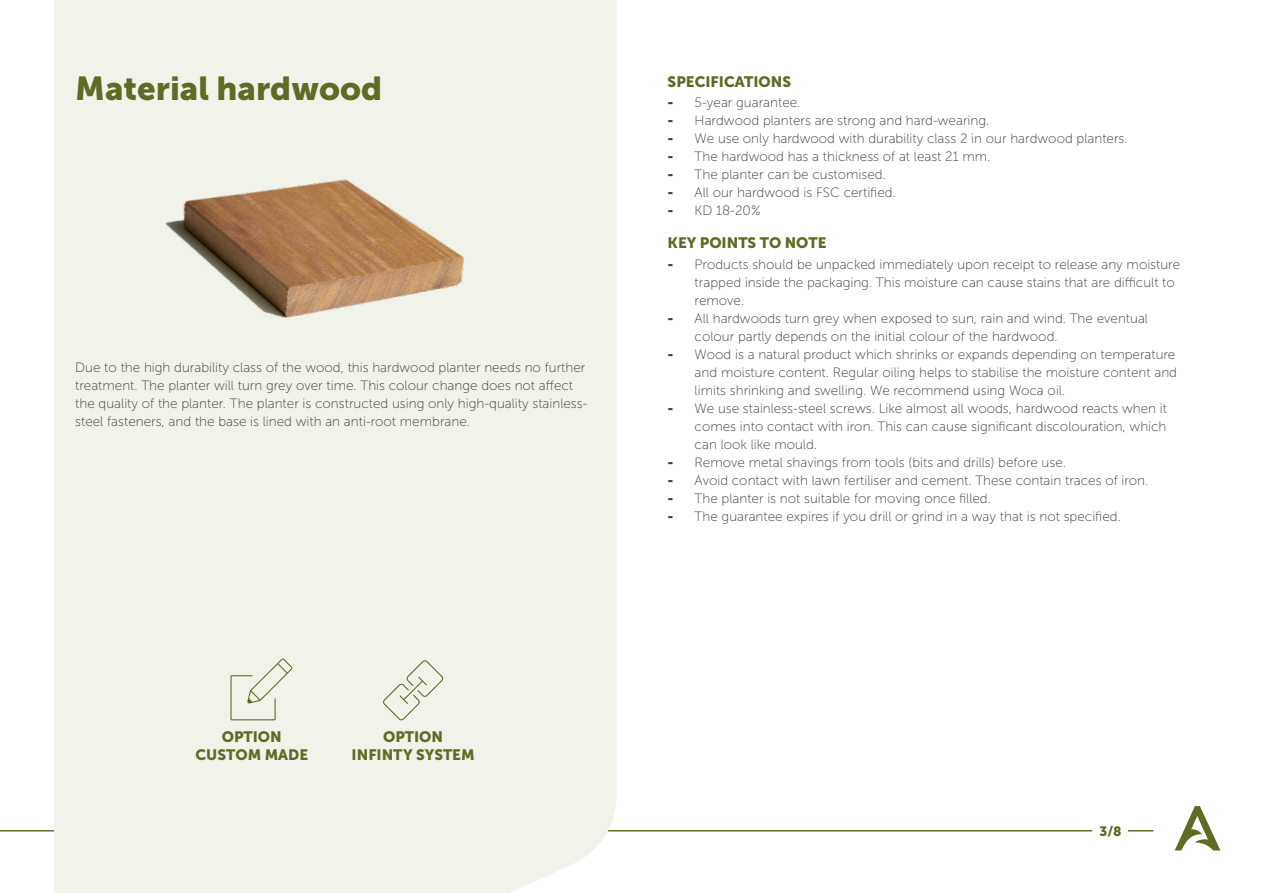
<style>
.page{position:relative;width:1263px;height:893px;background:#fff}
.page>*{position:absolute;margin:0;border:0;box-sizing:border-box;transform-origin:0 0}
.t1{font:33px "Museo Sans 900";color:#5f6b24}
.t2{font:15px/18px "Museo Sans 900";color:#5f6b24;text-align:center}
.t3{font:13.5px/18px "Museo Sans 100";color:#3c3c3b}
.t4{font:13.5px "Museo Sans 900";color:#5f6b24}
.s1{font-family:"Museo Sans 900"}
</style>
<div class="page">
<svg style="left:1175px;top:806px;width:45px;height:44px"></svg>
<svg style="left:1128px;top:830px;width:25px;height:1px"></svg>
<hr style="left:0;top:830px;width:80px;height:1px;background:#5f6b24">
<hr style="left:217px;top:830px;width:875px;height:1px;background:#5f6b24">
<div style="left:54px;top:0;width:563px;height:893px;background:#f1f3eb"></div>
<img style="left:119px;top:142px;width:419px;height:200px">
<svg style="left:230px;top:658px;width:63px;height:62px;background:#e5e8db"></svg>
<svg style="left:383px;top:660px;width:60px;height:60px;background:#e6e9dc"></svg>
<h1 class="t1" style="left:75px;top:70px;width:308px">Material hardwood</h1>
<p class="t3" style="left:75px;top:359px;width:514px">Due to the high durability class of the wood, this hardwood planter needs no further treatment. The planter will turn grey over time. This colour change does not affect the quality of the planter. The planter is constructed using only high-quality stainless&shy;steel fasteners, and the base is lined with an anti-root membrane.</p>
<p class="t2" style="left:668px;top:72px;width:125px">SPECIFICATIONS</p>
<p class="t3" style="left:668px;top:94px;width:134px"><span class="s1">-</span> 5-year guarantee.</p>
<p class="t3" style="left:668px;top:112px;width:323px"><span class="s1">-</span> Hardwood planters are strong and hard-wearing.</p>
<p class="t3" style="left:668px;top:130px;width:462px"><span class="s1">-</span> We use only hardwood with durability class 2 in our hardwood planters.</p>
<p class="t3" style="left:668px;top:148px;width:324px"><span class="s1">-</span> The hardwood has a thickness of at least 21 mm.</p>
<p class="t3" style="left:668px;top:166px;width:220px"><span class="s1">-</span> The planter can be customised.</p>
<p class="t3" style="left:668px;top:184px;width:230px"><span class="s1">-</span> All our hardwood is FSC certified.</p>
<p class="t3" style="left:668px;top:202px;width:94px"><span class="s1">-</span> KD 18-20%</p>
<p class="t2" style="left:668px;top:233px;width:161px">KEY POINTS TO NOTE</p>
<p class="t3" style="left:695px;top:255px;width:487px;text-indent:-27px"><span class="s1">-</span> Products should be unpacked immediately upon receipt to release any moisture trapped inside the packaging. This moisture can cause stains that are difficult to remove.</p>
<p class="t3" style="left:695px;top:309px;width:455px;text-indent:-27px"><span class="s1">-</span> All hardwoods turn grey when exposed to sun, rain and wind. The eventual colour partly depends on the initial colour of the hardwood.</p>
<p class="t3" style="left:695px;top:345px;width:484px;text-indent:-27px"><span class="s1">-</span> Wood is a natural product which shrinks or expands depending on temperature and moisture content. Regular oiling helps to stabilise the moisture content and limits shrinking and swelling. We recommend using Woca oil.</p>
<p class="t3" style="left:695px;top:399px;width:474px;text-align:justify;text-indent:-27px"><span class="s1">-</span> We use stainless-steel screws. Like almost all woods, hardwood reacts when it comes into contact with iron. This can cause significant discolouration, which can look like mould.</p>
<p class="t3" style="left:668px;top:453px;width:400px"><span class="s1">-</span> Remove metal shavings from tools (bits and drills) before use.</p>
<p class="t3" style="left:668px;top:471px;width:482px"><span class="s1">-</span> Avoid contact with lawn fertiliser and cement. These contain traces of iron.</p>
<p class="t3" style="left:668px;top:489px;width:325px"><span class="s1">-</span> The planter is not suitable for moving once filled.</p>
<p class="t3" style="left:668px;top:507px;width:455px"><span class="s1">-</span> The guarantee expires if you drill or grind in a way that is not specified.</p>
<p class="t2" style="left:195px;top:728px;width:114px">OPTION<br>CUSTOM MADE</p>
<p class="t2" style="left:352px;top:728px;width:125px">OPTION<br>INFINTY SYSTEM</p>
<p class="t4" style="left:1099px;top:823px;width:24px">3/8</p>
</div>
